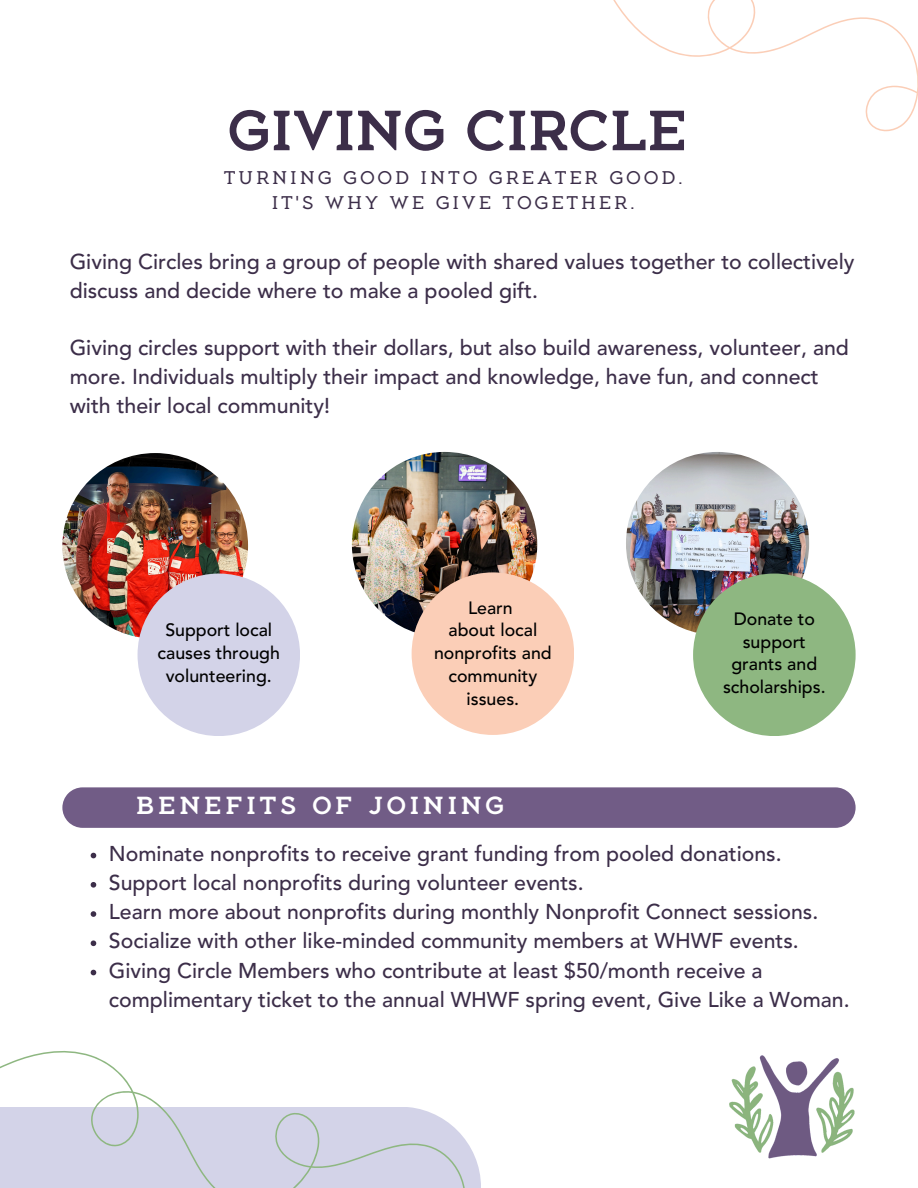
<style>
.page{position:relative;width:918px;height:1188px;background:#fff}
.page>*{position:absolute;margin:0;border:0;box-sizing:border-box;transform-origin:0 0}
.t1{font:500 56.4px "Aeron";color:#3c2e49}
.t2{font:500 24.75px "Aeron";letter-spacing:.15em;color:#fff}
.t3{font:500 21.3px/28.8px "Avenir LT Std";color:#3c2e49}
.t4{font:18.3px/25.3px "Aeron";letter-spacing:.15em;color:#3c2e49;text-align:center}
.t5{font:500 17.7px/22.6px "Avenir LT Std";color:#000;text-align:center}
</style>
<div class="page">
<img style="left:729px;top:1055px;width:126px;height:104px">
<svg style="left:0;top:852px;width:481px;height:336px"></svg>
<svg style="left:613px;top:0;width:305px;height:132px"></svg>
<div style="left:62px;top:787px;width:794px;height:41px;background:#715c86"></div>
<svg style="left:91px;top:853px;width:5px;height:5px"></svg>
<svg style="left:91px;top:882px;width:5px;height:6px"></svg>
<svg style="left:91px;top:911px;width:5px;height:6px"></svg>
<svg style="left:91px;top:940px;width:5px;height:6px"></svg>
<svg style="left:91px;top:970px;width:5px;height:5px"></svg>
<img style="left:626px;top:452px;width:183px;height:183px;border-radius:50%">
<div style="left:693px;top:574px;width:163px;height:162px;background:#8eb781;border-radius:50%"></div>
<img style="left:62px;top:453px;width:186px;height:186px;border-radius:50%">
<div style="left:138px;top:574px;width:162px;height:162px;background:#d3d3e8;border-radius:50%"></div>
<img style="left:352px;top:452px;width:185px;height:185px;border-radius:50%">
<div style="left:412px;top:572px;width:162px;height:163px;background:#fbceb7;border-radius:50%"></div>
<h3 class="t1" style="left:228px;top:98px;width:461px">GIVING CIRCLE</h3>
<p class="t4" style="left:224px;top:165px;width:461px">TURNING GOOD INTO GREATER GOOD.<br>IT'S WHY WE GIVE TOGETHER.</p>
<h1 class="t3" style="left:70px;top:249px;width:786px">Giving Circles bring a group of people with shared values together to collectively discuss and decide where to make a pooled gift.</h1>
<h5 class="t3" style="left:70px;top:335px;width:781px">Giving circles support with their dollars, but also build awareness, volunteer, and more. Individuals multiply their impact and knowledge, have fun, and connect with their local community!</h5>
<p class="t5" style="left:158px;top:621px;width:124px">Support local causes through volunteering.</p>
<p class="t5" style="left:468px;top:598px;width:46px">Learn</p>
<p class="t5" style="left:434px;top:621px;width:119px">about local nonprofits and community issues.</p>
<h3 class="t2" style="left:136px;top:791px;width:370px">BENEFITS OF JOINING</h3>
<h2 class="t5" style="left:723px;top:609px;width:104px">Donate to support grants and scholarships.</h2>
<p class="t3" style="left:109px;top:841px;width:674px">Nominate nonprofits to receive grant funding from pooled donations.</p>
<p class="t3" style="left:109px;top:870px;width:476px">Support local nonprofits during volunteer events.</p>
<p class="t3" style="left:109px;top:899px;width:711px">Learn more about nonprofits during monthly Nonprofit Connect sessions.</p>
<p class="t3" style="left:109px;top:929px;width:691px">Socialize with other like-minded community members at WHWF events.</p>
<p class="t3" style="left:109px;top:958px;width:742px;line-height:29.2px">Giving Circle Members who contribute at least $50/month receive a complimentary ticket to the annual WHWF spring event, Give Like a Woman.</p>
</div>
